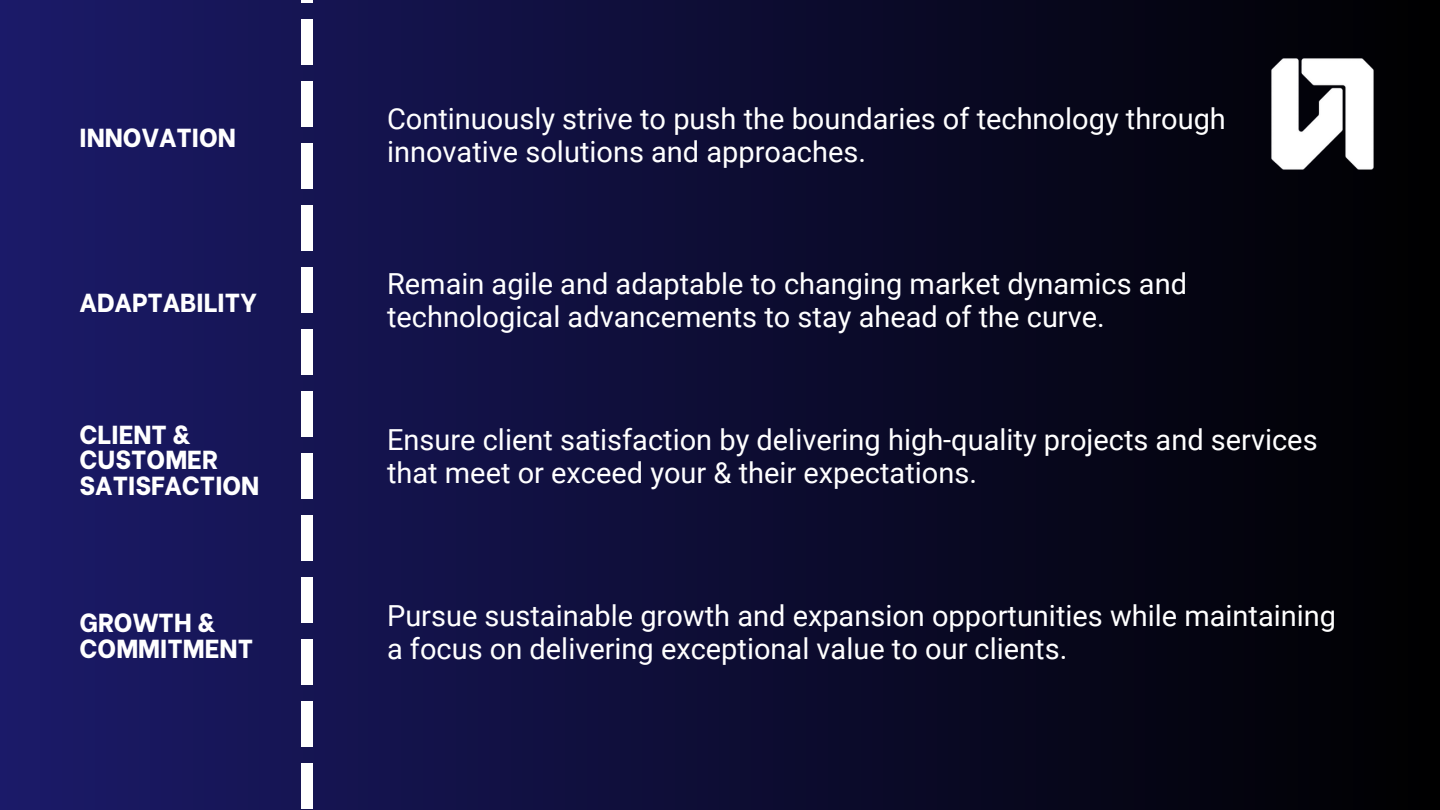
<style>
.page{position:relative;width:1440px;height:810px;background:#fff}
.page>*{position:absolute;margin:0;border:0;box-sizing:border-box;transform-origin:0 0}
.t1{font:163.5px "Canva Sans";color:#fff}
.t2{font:29px/33px "Roboto";color:#fff}
.t3{font:800 26px/25.5px "Be Vietnam";color:#fff}
</style>
<div class="page">
<div style="left:0;top:0;width:1440px;height:810px;background:linear-gradient(to right,#1b1a69,#000)"></div>
<img style="left:1257px;top:49px;width:131px;height:130px">
<h1 class="t1" style="left:189px;top:817px;width:807px;rotate:-90deg">-------------</h1>
<p class="t2" style="left:387px;top:102px;width:840px">Continuously strive to push the boundaries of technology through innovative solutions and approaches.</p>
<p class="t3" style="left:80px;top:123px;width:158px">INNOVATION</p>
<h1 class="t2" style="left:387px;top:267px;width:801px">Remain agile and adaptable to changing market dynamics and technological advancements to stay ahead of the curve.</h1>
<h1 class="t3" style="left:80px;top:288px;width:179px">ADAPTABILITY</h1>
<h1 class="t3" style="left:80px;top:419px;width:181px">CLIENT &amp;<br>CUSTOMER<br>SATISFACTION</h1>
<h1 class="t2" style="left:387px;top:424px;width:932px">Ensure client satisfaction by delivering high-quality projects and services that meet or exceed your &amp; their expectations.</h1>
<p class="t3" style="left:80px;top:607px;width:175px">GROWTH &amp;<br>COMMITMENT</p>
<p class="t2" style="left:387px;top:600px;width:951px">Pursue sustainable growth and expansion opportunities while maintaining a focus on delivering exceptional value to our clients.</p>
</div>
